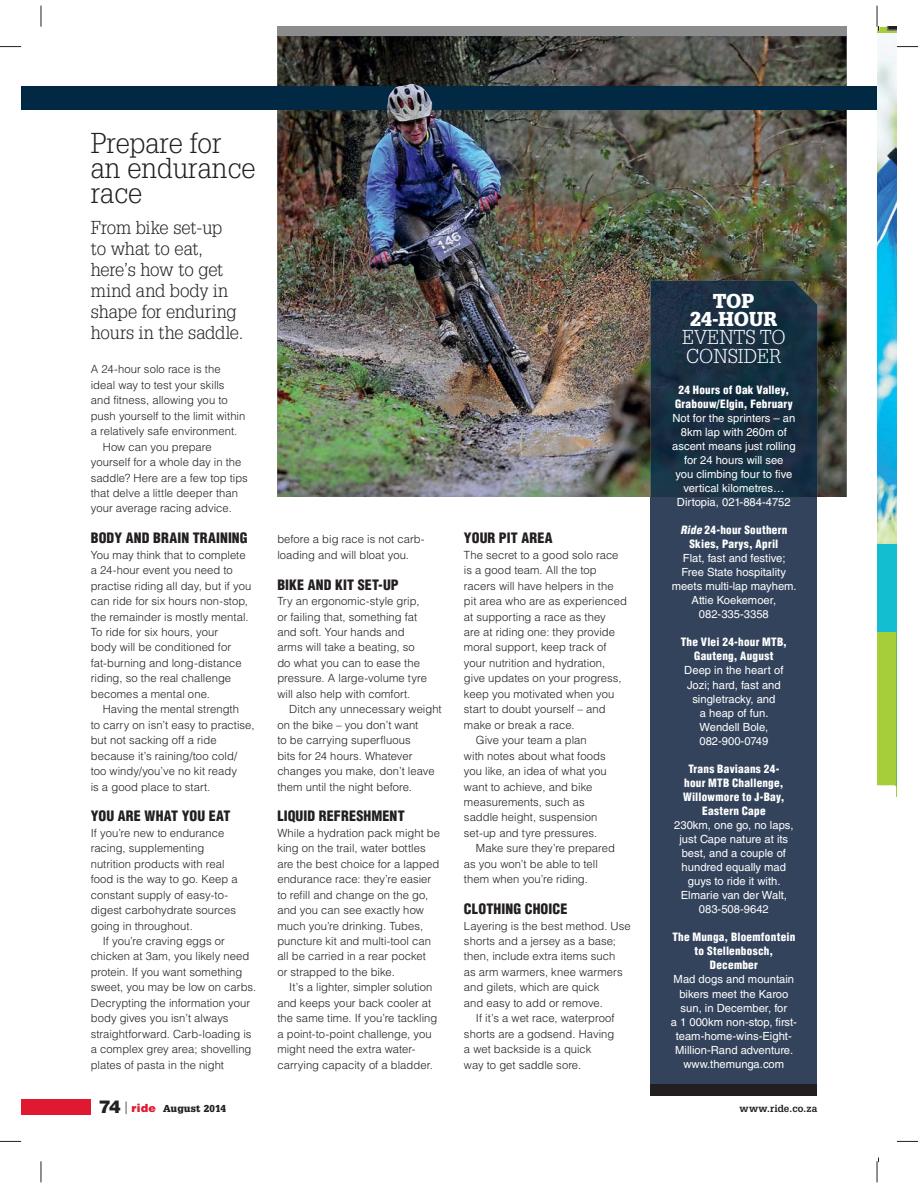
<style>
.page{position:relative;width:918px;height:1188px;background:#fff}
.page>*{position:absolute;margin:0;border:0;box-sizing:border-box;transform-origin:0 0}
.t1{font:300 28.05px/25.3px "Glypha LT Std";color:#231f20}
.t2{font:300 19.65px/18.3px "Glypha LT Std";color:#fff}
.t3{font:900 19.65px/18.3px "Glypha LT Std";color:#fff;text-align:center}
.t4{font:300 18.3px/21px "Glypha LT Std";letter-spacing:-.01em;color:#231f20}
.t5{font:900 condensed 14.1px "Helvetica LT Std";letter-spacing:.01em;color:#231f20}
.t6{font:300 11.25px/15.5px "Helvetica LT Std";letter-spacing:.005em;color:#231f20}
.t7{font:11.25px/14.1px "Helvetica LT Std";color:#fff;text-align:center}
.t8{font:900 condensed 11.25px/14.1px "Helvetica LT Std";letter-spacing:.02em;color:#fff;text-align:center}
.t9{font:900 9.9px "Glypha LT Std";letter-spacing:.02em;color:#231f20}
.t10{font:700 9.9px "Glypha LT Std";letter-spacing:.025em;color:#231f20}
.s1{font-style:italic}
.s2{font-family:"Helvetica LT Std";font-size:17.55px}
.s3{font-weight:300;font-size:12.6px}
.s4{font-family:"Helvetica LT Std";font-size:11.25px;color:#e11831}
</style>
<div class="page">
<img style="left:277px;top:36px;width:570px;height:461px">
<div style="left:21px;top:86px;width:856px;height:23px;background:#022944"></div>
<div style="left:651px;top:497px;width:166px;height:593px;background:#33435b"></div>
<img style="left:651px;top:281px;width:166px;height:216px">
<div style="left:651px;top:1084px;width:166px;height:12px;background:#231f20"></div>
<img style="left:368px;top:84px;width:107px;height:93px">
<div style="left:21px;top:1099px;width:70px;height:16px;background:#e11831"></div>
<svg style="left:0;top:46px;width:21px;height:1px"></svg>
<svg style="left:0;top:1141px;width:21px;height:1px"></svg>
<svg style="left:897px;top:1141px;width:21px;height:1px"></svg>
<svg style="left:41px;top:6px;width:1px;height:21px"></svg>
<svg style="left:41px;top:1161px;width:1px;height:21px"></svg>
<svg style="left:877px;top:6px;width:41px;height:791px"></svg>
<svg style="left:877px;top:1158px;width:2px;height:24px"></svg>
<h1 class="t1" style="left:91px;top:132px;width:166px">Prepare for an endurance race</h1>
<h3 class="t4" style="left:91px;top:218px;width:154px">From bike set-up<br>to what to eat, here’s how to get mind and body in shape for enduring hours in the saddle.</h3>
<p class="t6" style="left:91px;top:362px;width:131px">A 24-hour solo race is the</p>
<p class="t6" style="left:91px;top:378px;width:135px">ideal way to test your skills</p>
<p class="t6" style="left:91px;top:393px;width:138px">and fitness, allowing you to</p>
<p class="t6" style="left:91px;top:409px;width:156px">push yourself to the limit within</p>
<p class="t6" style="left:91px;top:424px;width:148px">a relatively safe environment.</p>
<p class="t6" style="left:103px;top:440px;width:111px">How can you prepare</p>
<p class="t6" style="left:91px;top:455px;width:152px">yourself for a whole day in the</p>
<p class="t6" style="left:91px;top:471px;width:159px">saddle? Here are a few top tips</p>
<p class="t6" style="left:91px;top:486px;width:149px">that delve a little deeper than</p>
<p class="t6" style="left:91px;top:502px;width:143px">your average racing advice.</p>
<p class="t5" style="left:91px;top:533px;width:159px">BODY AND BRAIN TRAINING</p>
<p class="t6" style="left:91px;top:548px;width:162px">You may think that to complete a 24-hour event you need to practise riding all day, but if you can ride for six hours non-stop, the remainder is mostly mental.<br>To ride for six hours, your<br>body will be conditioned for fat-burning and long-distance riding, so the real challenge becomes a mental one.</p>
<p class="t6" style="left:91px;top:702px;width:165px;text-indent:12px">Having the mental strength<br>to carry on isn’t easy to practise, but not sacking off a ride because it’s raining/too cold/ too windy/you’ve no kit ready<br>is a good place to start.</p>
<p class="t5" style="left:91px;top:811px;width:141px">YOU ARE WHAT YOU EAT</p>
<p class="t6" style="left:91px;top:826px;width:148px">If you’re new to endurance racing, supplementing nutrition products with real food is the way to go. Keep a constant supply of easy-to&shy;digest carbohydrate sources going in throughout.</p>
<p class="t6" style="left:91px;top:934px;width:167px;text-indent:12px">If you’re craving eggs or chicken at 3am, you likely need protein. If you want something sweet, you may be low on carbs.<br>Decrypting the information your body gives you isn’t always straightforward. Carb-loading is a complex grey area; shovelling plates of pasta in the night</p>
<p class="t6" style="left:277px;top:532px;width:149px">before a big race is not carb&shy;loading and will bloat you.</p>
<p class="t5" style="left:277px;top:579px;width:123px">BIKE AND KIT SET-UP</p>
<p class="t6" style="left:277px;top:594px;width:151px">Try an ergonomic-style grip, or failing that, something fat and soft. Your hands and arms will take a beating, so do what you can to ease the pressure. A large-volume tyre will also help with comfort.</p>
<p class="t6" style="left:277px;top:702px;width:166px;text-indent:12px">Ditch any unnecessary weight on the bike – you don’t want<br>to be carrying superfluous<br>bits for 24 hours. Whatever changes you make, don’t leave them until the night before.</p>
<p class="t5" style="left:277px;top:811px;width:129px">LIQUID REFRESHMENT</p>
<p class="t6" style="left:277px;top:826px;width:164px">While a hydration pack might be king on the trail, water bottles are the best choice for a lapped endurance race: they’re easier to refill and change on the go, and you can see exactly how much you’re drinking. Tubes, puncture kit and multi-tool can all be carried in a rear pocket<br>or strapped to the bike.</p>
<p class="t6" style="left:277px;top:980px;width:161px;text-indent:12px">It’s a lighter, simpler solution and keeps your back cooler at the same time. If you’re tackling a point-to-point challenge, you might need the extra water&shy;carrying capacity of a bladder.</p>
<p class="t5" style="left:464px;top:533px;width:90px">YOUR PIT AREA</p>
<p class="t6" style="left:464px;top:548px;width:156px">The secret to a good solo race</p>
<p class="t6" style="left:464px;top:563px;width:134px">is a good team. All the top</p>
<p class="t6" style="left:464px;top:579px;width:151px">racers will have helpers in the</p>
<p class="t6" style="left:464px;top:594px;width:164px">pit area who are as experienced</p>
<p class="t6" style="left:464px;top:610px;width:143px">at supporting a race as they</p>
<p class="t6" style="left:464px;top:625px;width:153px">are at riding one: they provide</p>
<p class="t6" style="left:464px;top:641px;width:144px">moral support, keep track of</p>
<p class="t6" style="left:464px;top:656px;width:143px">your nutrition and hydration,</p>
<p class="t6" style="left:464px;top:671px;width:159px">give updates on your progress,</p>
<p class="t6" style="left:464px;top:687px;width:152px">keep you motivated when you</p>
<p class="t6" style="left:464px;top:702px;width:143px">start to doubt yourself – and</p>
<p class="t6" style="left:464px;top:718px;width:112px">make or break a race.</p>
<p class="t6" style="left:476px;top:733px;width:112px">Give your team a plan</p>
<p class="t6" style="left:464px;top:749px;width:143px">with notes about what foods</p>
<p class="t6" style="left:464px;top:764px;width:144px">you like, an idea of what you</p>
<p class="t6" style="left:464px;top:780px;width:130px">want to achieve, and bike</p>
<p class="t6" style="left:464px;top:795px;width:122px">measurements, such as</p>
<p class="t6" style="left:464px;top:811px;width:135px">saddle height, suspension</p>
<p class="t6" style="left:464px;top:826px;width:135px">set-up and tyre pressures.</p>
<p class="t6" style="left:476px;top:841px;width:141px">Make sure they’re prepared</p>
<p class="t6" style="left:464px;top:857px;width:135px">as you won’t be able to tell</p>
<p class="t6" style="left:464px;top:872px;width:125px">them when you’re riding.</p>
<p class="t5" style="left:464px;top:903px;width:105px">CLOTHING CHOICE</p>
<p class="t6" style="left:464px;top:919px;width:168px">Layering is the best method. Use shorts and a jersey as a base; then, include extra items such<br>as arm warmers, knee warmers and gilets, which are quick<br>and easy to add or remove.</p>
<p class="t6" style="left:464px;top:1011px;width:152px;text-indent:12px">If it’s a wet race, waterproof shorts are a godsend. Having a wet backside is a quick<br>way to get saddle sore.</p>
<h2 class="t3" style="left:690px;top:292px;width:89px">TOP<br>24-HOUR</h2>
<h2 class="t2" style="left:682px;top:330px;width:105px">EVENTS TO<br>CONSIDER</h2>
<p class="t8" style="left:675px;top:383px;width:119px">24 Hours of Oak Valley,<br>Grabouw/Elgin, February</p>
<p class="t7" style="left:672px;top:411px;width:125px">Not for the sprinters – an<br>8km lap with 260m of ascent means just rolling for 24 hours will see<br>you climbing four to five vertical kilometres…<br>Dirtopia, 021-884-4752</p>
<p class="t8" style="left:680px;top:524px;width:108px"><span class="s1">Ride</span> 24-hour Southern<br>Skies, Parys, April</p>
<p class="t7" style="left:672px;top:552px;width:127px">Flat, fast and festive;<br>Free State hospitality meets multi-lap mayhem.<br>Attie Koekemoer,<br>082-335-3358</p>
<p class="t8" style="left:681px;top:636px;width:108px">The Vlei 24-hour MTB,<br>Gauteng, August</p>
<p class="t7" style="left:684px;top:664px;width:101px">Deep in the heart of<br>Jozi; hard, fast and singletracky, and<br>a heap of fun.<br>Wendell Bole,<br>082-900-0749</p>
<p class="t8" style="left:683px;top:763px;width:103px">Trans Baviaans 24- hour MTB Challenge,<br>Willowmore to J-Bay,<br>Eastern Cape</p>
<p class="t7" style="left:674px;top:819px;width:121px">230km, one go, no laps, just Cape nature at its best, and a couple of hundred equally mad guys to ride it with.<br>Elmarie van der Walt,<br>083-508-9642</p>
<p class="t8" style="left:672px;top:931px;width:124px">The Munga, Bloemfontein to Stellenbosch,<br>December</p>
<p class="t7" style="left:671px;top:973px;width:128px">Mad dogs and mountain bikers meet the Karoo sun, in December, for<br>a 1 000km non-stop, first&shy;team-home-wins-Eight-<br>Million-Rand adventure. www.themunga.com</p>
<p class="t9" style="left:99px;top:1103px;width:129px"><span class="s2">74</span> <span class="s3">|</span> <span class="s4">ride</span> August 2014</p>
<p class="t10" style="left:740px;top:1103px;width:79px">www.ride.co.za</p>
</div>
